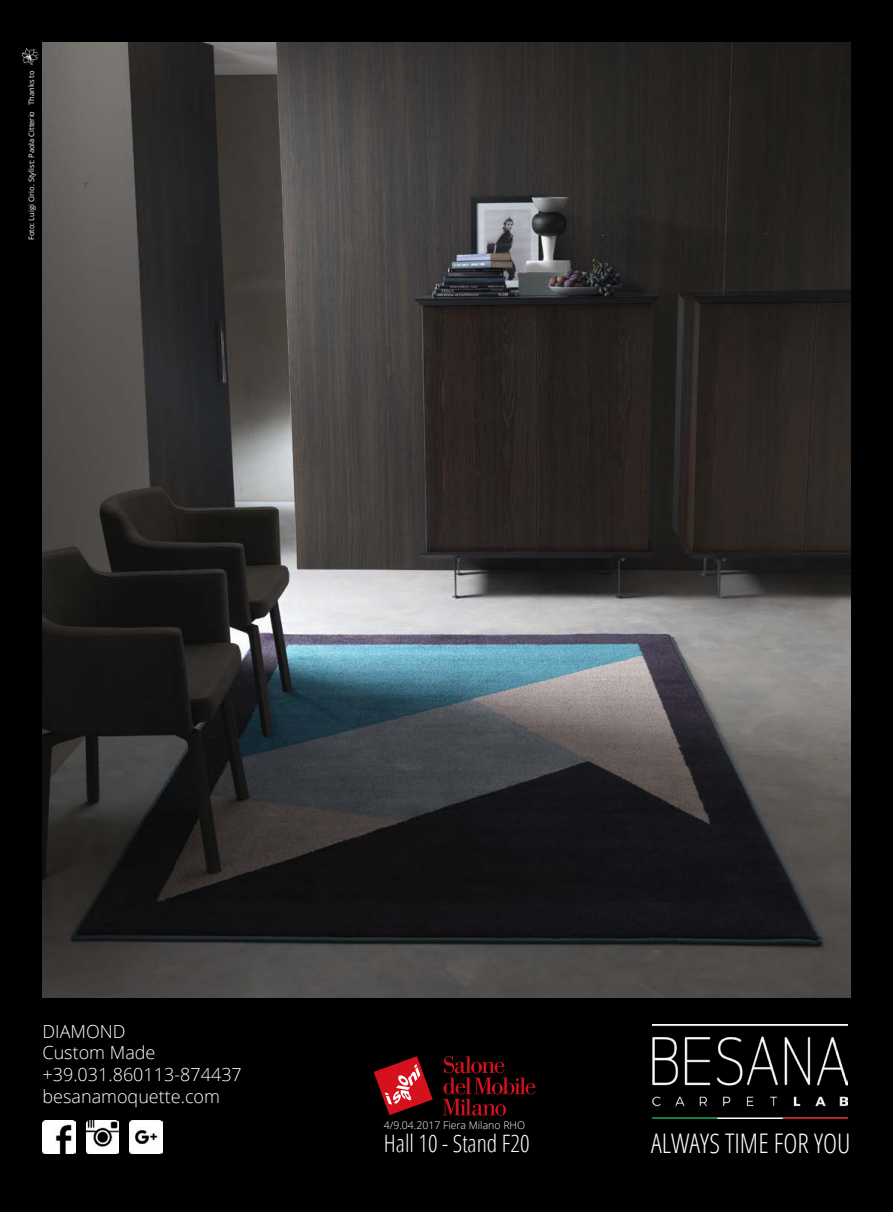
<style>
.page{position:relative;width:893px;height:1212px;background:#000}
.page>*{position:absolute;margin:0;border:0;box-sizing:border-box;transform-origin:0 0}
.t1{font:300 condensed 27px "Open Sans";color:#fff}
.t2{font:300 condensed 24px "Open Sans";color:#fff}
.t3{font:300 18px/21.6px "Open Sans";color:#fff}
.t4{font:300 10.5px "Open Sans";color:#fff}
.t5{font:7.5px "Open Sans";color:#fff}
</style>
<div class="page">
<img style="left:43px;top:43px;width:807px;height:954px">
<img style="left:653px;top:1024px;width:195px;height:94px">
<img style="left:43px;top:1120px;width:32px;height:33px">
<img style="left:86px;top:1120px;width:33px;height:33px">
<img style="left:130px;top:1120px;width:32px;height:33px">
<img style="left:20px;top:47px;width:20px;height:18px">
<svg style="left:374px;top:1056px;width:59px;height:59px;background:#842026"></svg>
<svg style="left:443px;top:1056px;width:92px;height:60px;background:#2c0305"></svg>
<p class="t5" style="left:26px;top:105px;width:36px;rotate:-90deg">Thanks to</p>
<p class="t5" style="left:26px;top:240px;width:131px;rotate:-90deg">Foto: Luigi Cirio. Stylist: Paola Citterio</p>
<p class="t3" style="left:43px;top:1020px;width:85px">DIAMOND</p>
<p class="t3" style="left:43px;top:1042px;width:201px">Custom Made +39.031.860113-874437</p>
<p class="t3" style="left:43px;top:1085px;width:179px">besanamoquette.com</p>
<p class="t4" style="left:384px;top:1118px;width:143px">4/9.04.2017 Fiera Milano RHO</p>
<p class="t2" style="left:384px;top:1127px;width:147px">Hall 10 - Stand F20</p>
<p class="t1" style="left:651px;top:1125px;width:201px">ALWAYS TIME FOR YOU</p>
</div>
